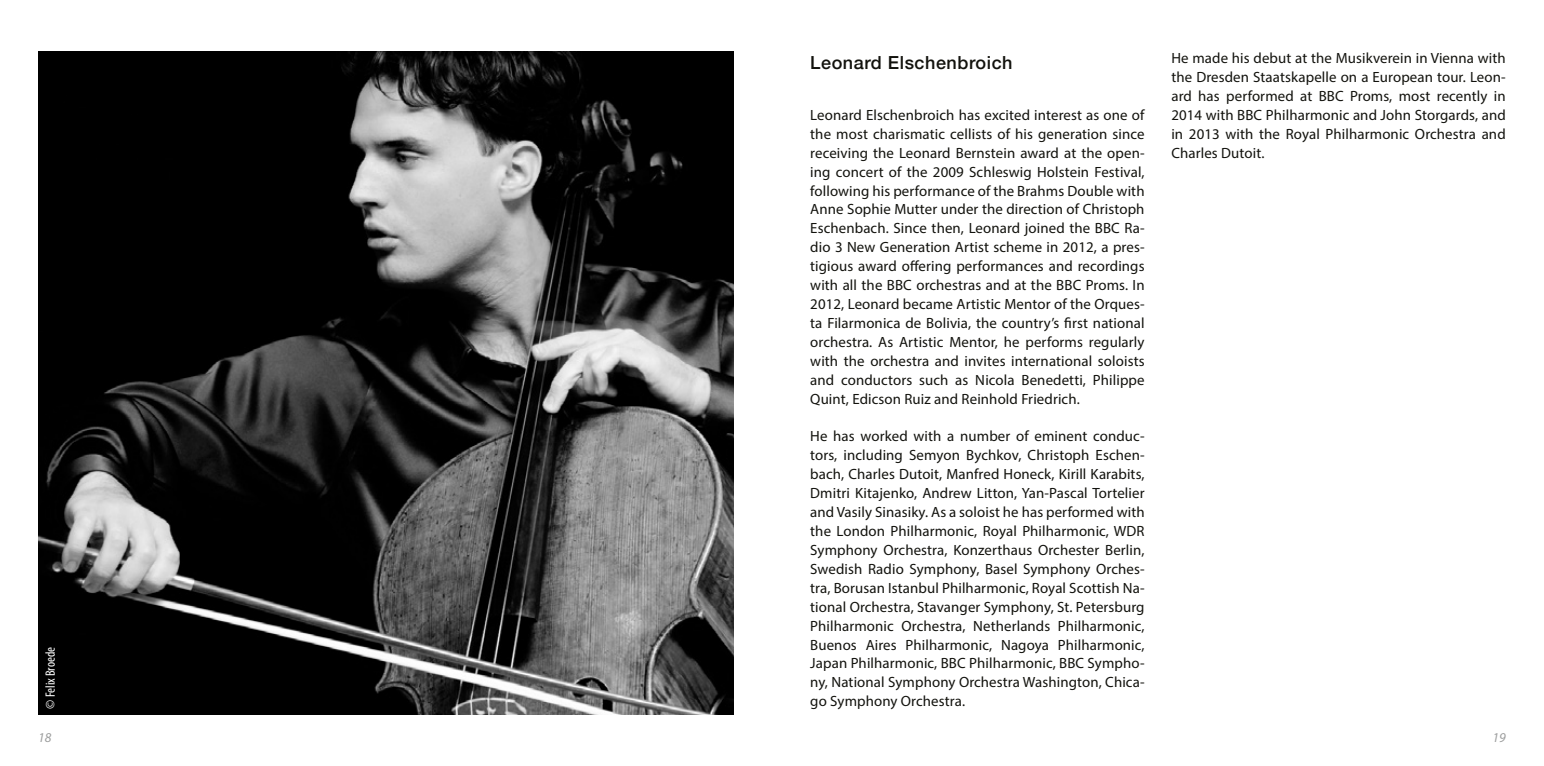
<style>
.page{position:relative;width:1544px;height:766px;background:#fff}
.page>*{position:absolute;margin:0;border:0;box-sizing:border-box;transform-origin:0 0}
.fließtext{font:500 18px "Helvetica Neue";letter-spacing:.03em;color:#12120d}
.fließtext-2{font:14.85px/18.9px "Myriad Pro";letter-spacing:.01em;color:#12120d;text-align:justify}
.t1{font:condensed 13.5px "Myriad Pro";color:#fff}
.t2{font:italic 13.5px "Myriad Pro";color:#9d9e9e}
</style>
<div class="page">
<img style="left:38px;top:51px;width:695px;height:663px">
<p class="t1" style="left:42px;top:708px;width:63px;rotate:-90deg">© Felix Broede</p>
<p class="fließtext" style="left:810px;top:48px;width:204px">Leonard Elschenbroich</p>
<p class="fließtext-2" style="left:810px;top:105px;width:336px">Leonard Elschenbroich has excited interest as one of the most charismatic cellists of his generation since receiving the Leonard Bernstein award at the open&shy;ing concert of the 2009 Schleswig Holstein Festival, following his performance of the Brahms Double with Anne Sophie Mutter under the direction of Christoph Eschenbach. Since then, Leonard joined the BBC Ra&shy;dio 3 New Generation Artist scheme in 2012, a pres&shy;tigious award offering performances and recordings with all the BBC orchestras and at the BBC Proms. In 2012, Leonard became Artistic Mentor of the Orques&shy;ta Filarmonica de Bolivia, the country’s first national orchestra. As Artistic Mentor, he performs regularly with the orchestra and invites international soloists and conductors such as Nicola Benedetti, Philippe Quint, Edicson Ruiz and Reinhold Friedrich.</p>
<p class="fließtext-2" style="left:810px;top:426px;width:336px">He has worked with a number of eminent conduc&shy;tors, including Semyon Bychkov, Christoph Eschen&shy;bach, Charles Dutoit, Manfred Honeck, Kirill Karabits, Dmitri Kitajenko, Andrew Litton, Yan-Pascal Tortelier and Vasily Sinasiky. As a soloist he has performed with the London Philharmonic, Royal Philharmonic, WDR Symphony Orchestra, Konzerthaus Orchester Berlin, Swedish Radio Symphony, Basel Symphony Orches&shy;tra, Borusan Istanbul Philharmonic, Royal Scottish Na&shy;tional Orchestra, Stavanger Symphony, St. Petersburg Philharmonic Orchestra, Netherlands Philharmonic, Buenos Aires Philharmonic, Nagoya Philharmonic, Japan Philharmonic, BBC Philharmonic, BBC Sympho&shy;ny, National Symphony Orchestra Washington, Chica&shy;go Symphony Orchestra.</p>
<p class="fließtext-2" style="left:1171px;top:48px;width:336px">He made his debut at the Musikverein in Vienna with the Dresden Staatskapelle on a European tour. Leon&shy;ard has performed at BBC Proms, most recently in 2014 with BBC Philharmonic and John Storgards, and in 2013 with the Royal Philharmonic Orchestra and Charles Dutoit.</p>
<p class="t2" style="left:38px;top:729px;width:15px">18</p>
<p class="t2" style="left:1492px;top:729px;width:15px">19</p>
</div>
